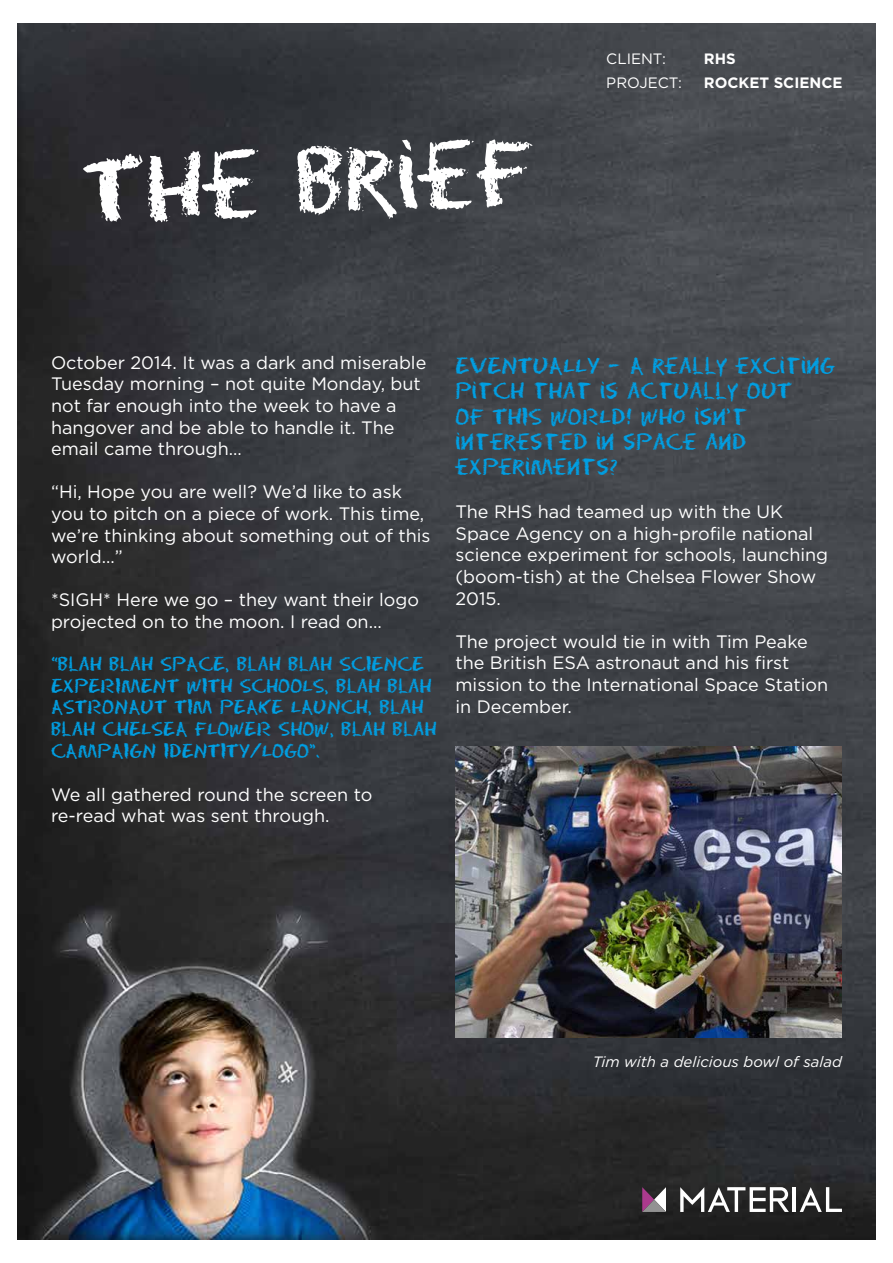
<style>
.page{position:relative;width:893px;height:1263px;background:#fff}
.page>*{position:absolute;margin:0;border:0;box-sizing:border-box;transform-origin:0 0}
.t1{font:87px "Eraser";color:#fff}
.t2{font:21px/25.2px "Eraser";color:#009fe3}
.t3{font:18px/21.6px "Gotham";color:#fff}
.t4{font:18px/21.6px "Eraser";color:#009fe3}
.t5{font:italic 15px "Gotham";color:#fff}
.t6{font:700 15px "Gotham";color:#fff}
.t7{font:15px "Gotham";color:#fff}
</style>
<div class="page">
<img style="left:17px;top:24px;width:859px;height:1215px">
<hr style="left:792px;top:1187px;width:3px;height:25px;background:#fff">
<svg style="left:800px;top:1187px;width:42px;height:25px"></svg>
<svg style="left:680px;top:1187px;width:109px;height:25px"></svg>
<svg style="left:642px;top:1187px;width:24px;height:25px"></svg>
<img style="left:455px;top:746px;width:387px;height:291px">
<h1 class="t1" style="left:81px;top:139px;width:454px;rotate:-2deg">THE BRIEF</h1>
<p class="t7" style="left:606px;top:50px;width:61px">CLIENT:</p>
<p class="t6" style="left:704px;top:50px;width:33px">RHS</p>
<p class="t7" style="left:606px;top:74px;width:77px">PROJECT:</p>
<p class="t6" style="left:704px;top:74px;width:140px">ROCKET SCIENCE</p>
<p class="t3" style="left:51px;top:351px;width:377px">October 2014. It was a dark and miserable Tuesday morning – not quite Monday, but not far enough into the week to have a hangover and be able to handle it. The email came through…</p>
<p class="t3" style="left:51px;top:481px;width:381px">“Hi, Hope you are well? We’d like to ask you to pitch on a piece of work. This time, we’re thinking about something out of this world…”</p>
<p class="t3" style="left:51px;top:589px;width:370px">*SIGH* Here we go – they want their logo projected on to the moon. I read on...</p>
<p class="t4" style="left:51px;top:653px;width:387px">“BLAH BLAH SPACE, BLAH BLAH SCIENCE EXPERIMENT WITH SCHOOLS, BLAH BLAH ASTRONAUT TIM PEAKE LAUNCH, BLAH BLAH CHELSEA FLOWER SHOW, BLAH BLAH CAMPAIGN IDENTITY/LOGO”.</p>
<p class="t3" style="left:51px;top:783px;width:323px">We all gathered round the screen to re-read what was sent through.</p>
<p class="t2" style="left:455px;top:353px;width:381px">EVENTUALLY – A REALLY EXCITING<br>PITCH THAT IS ACTUALLY OUT<br>OF THIS WORLD! WHO ISN’T<br>INTERESTED IN SPACE AND<br>EXPERIMENTS?</p>
<p class="t3" style="left:455px;top:501px;width:374px">The RHS had teamed up with the UK<br>Space Agency on a high-profile national science experiment for schools, launching (boom-tish) at the Chelsea Flower Show<br>2015.</p>
<p class="t3" style="left:455px;top:630px;width:374px">The project would tie in with Tim Peake the British ESA astronaut and his first mission to the International Space Station in December.</p>
<p class="t5" style="left:593px;top:1053px;width:251px">Tim with a delicious bowl of salad</p>
</div>
